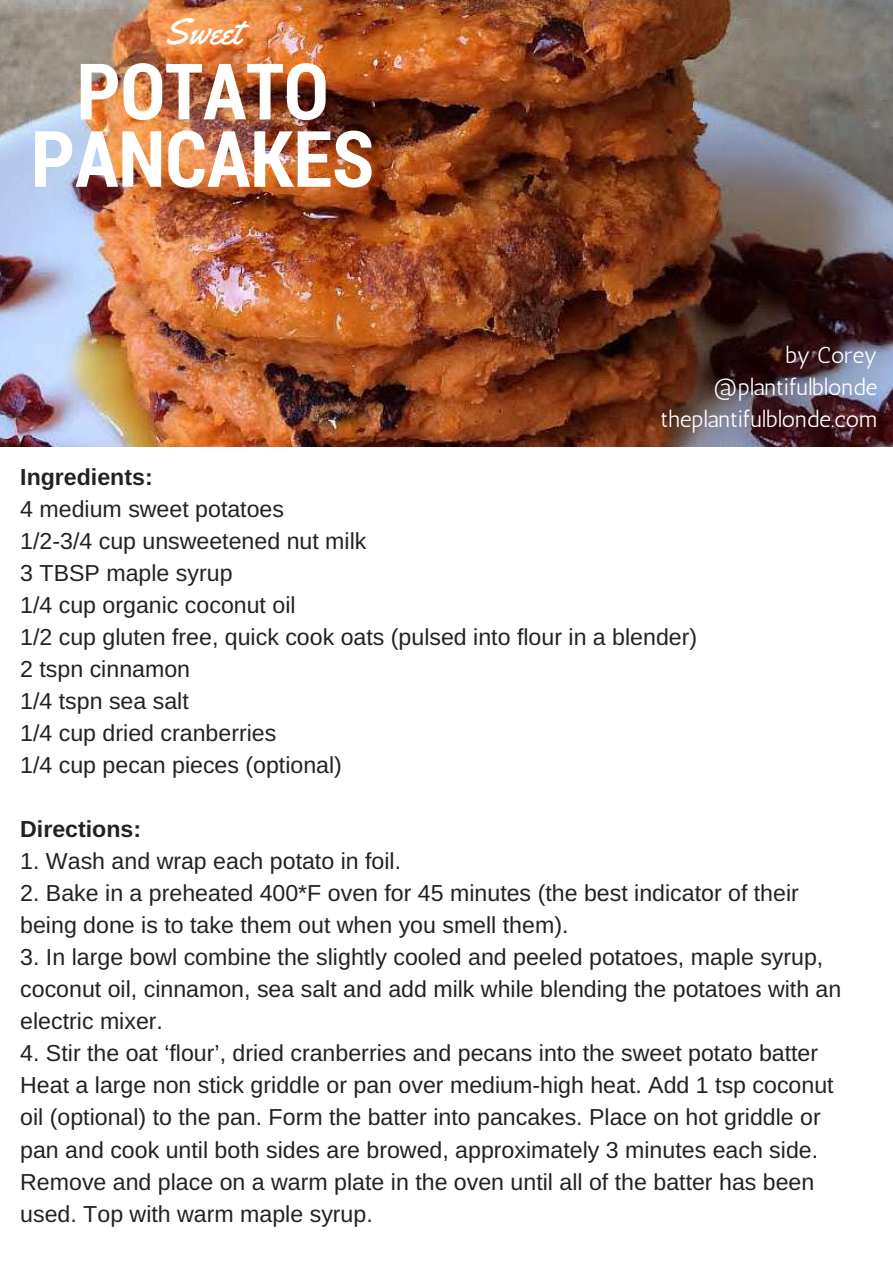
<style>
.page{position:relative;width:893px;height:1262px;background:#fff}
.page>*{position:absolute;margin:0;border:0;box-sizing:border-box;transform-origin:0 0}
.t1{font:700 78px/67.4px "Roboto Condensed";color:#fff;text-align:center}
.t2{font:36.6px "Yellowtail";color:#fff}
.t3{font:23.17px/32px "Arimo";color:#222}
.t4{font:23.17px/32px "Antic";color:#fff;text-align:right}
.t5{font:700 23.17px "Arimo";color:#222}
</style>
<div class="page">
<img style="left:0;top:0;width:892px;height:446px">
<h2 class="t2" style="left:164px;top:9px;width:77px">Sweet</h2>
<h1 class="t1" style="left:31px;top:55px;width:345px">POTATO<br>PANCAKES</h1>
<p class="t4" style="left:660px;top:339px;width:218px">by Corey @plantifulblonde theplantifulblonde.com</p>
<p class="t5" style="left:20px;top:464px;width:134px">Ingredients:</p>
<p class="t3" style="left:20px;top:493px;width:678px">4 medium sweet potatoes<br>1/2-3/4 cup unsweetened nut milk<br>3 TBSP maple syrup<br>1/4 cup organic coconut oil<br>1/2 cup gluten free, quick cook oats (pulsed into flour in a blender)<br>2 tspn cinnamon<br>1/4 tspn sea salt<br>1/4 cup dried cranberries<br>1/4 cup pecan pieces (optional)</p>
<p class="t5" style="left:20px;top:816px;width:122px">Directions:</p>
<p class="t3" style="left:20px;top:845px;width:382px">1. Wash and wrap each potato in foil.</p>
<p class="t3" style="left:20px;top:877px;width:780px">2. Bake in a preheated 400*F oven for 45 minutes (the best indicator of their being done is to take them out when you smell them).</p>
<p class="t3" style="left:20px;top:941px;width:822px">3. In large bowl combine the slightly cooled and peeled potatoes, maple syrup, coconut oil, cinnamon, sea salt and add milk while blending the potatoes with an electric mixer.</p>
<p class="t3" style="left:20px;top:1037px;width:814px">4. Stir the oat ‘flour’, dried cranberries and pecans into the sweet potato batter Heat a large non stick griddle or pan over medium-high heat. Add 1 tsp coconut oil (optional) to the pan. Form the batter into pancakes. Place on hot griddle or pan and cook until both sides are browed, approximately 3 minutes each side.<br>Remove and place on a warm plate in the oven until all of the batter has been used. Top with warm maple syrup.</p>
</div>
